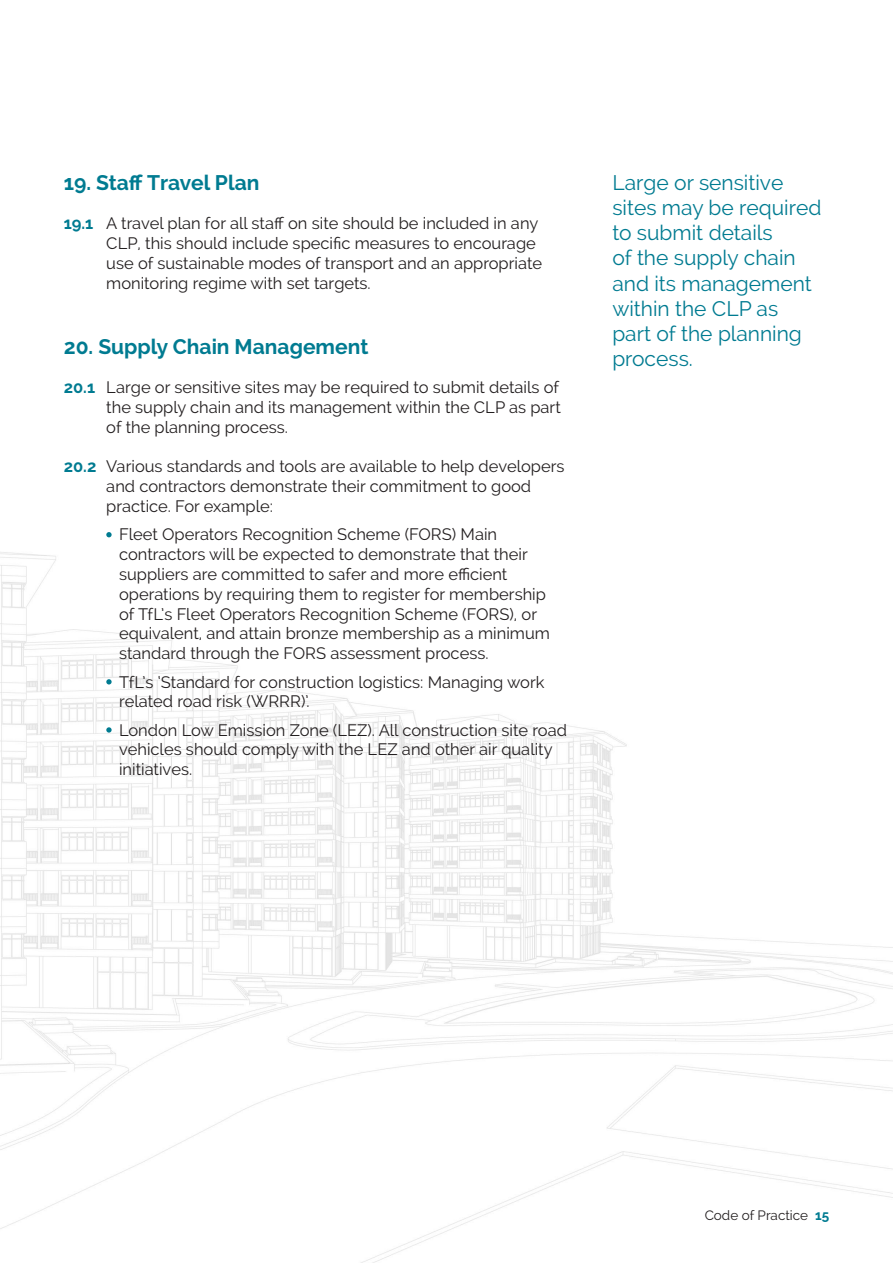
<style>
.page{position:relative;width:893px;height:1263px;background:#fff}
.page>*{position:absolute;margin:0;border:0;box-sizing:border-box;transform-origin:0 0}
.t1{font:21px/25.2px "Raleway";color:#007b91}
.t2{font:700 21px "Raleway";color:#007b91}
.t3{font:16.5px/19.8px "Raleway";color:#231f20}
.t4{font:13.5px "Raleway";color:#231f20}
.s1{font-weight:700;color:#007b91}
</style>
<div class="page">
<img style="left:0;top:537px;width:893px;height:726px">
<svg style="left:106px;top:532px;width:6px;height:5px"></svg>
<svg style="left:106px;top:679px;width:6px;height:5px"></svg>
<svg style="left:106px;top:727px;width:6px;height:6px"></svg>
<p class="t2" style="left:64px;top:170px;width:197px">19. Staff Travel Plan</p>
<p class="t3" style="left:106px;top:214px;width:437px;text-indent:-43px"><span class="s1">19.1</span> A travel plan for all staff on site should be included in any CLP, this should include specific measures to encourage use of sustainable modes of transport and an appropriate monitoring regime with set targets.</p>
<p class="t2" style="left:64px;top:334px;width:306px">20. Supply Chain Management</p>
<p class="t3" style="left:106px;top:377px;width:456px;text-align:justify;text-indent:-43px"><span class="s1">20.1</span> Large or sensitive sites may be required to submit details of the supply chain and its management within the CLP as part of the planning process.</p>
<p class="t3" style="left:106px;top:457px;width:460px;text-indent:-43px"><span class="s1">20.2</span> Various standards and tools are available to help developers and contractors demonstrate their commitment to good practice. For example:</p>
<p class="t3" style="left:119px;top:525px;width:432px">Fleet Operators Recognition Scheme (FORS) Main contractors will be expected to demonstrate that their suppliers are committed to safer and more efficient operations by requiring them to register for membership of TfL’s Fleet Operators Recognition Scheme (FORS), or equivalent, and attain bronze membership as a minimum standard through the FORS assessment process.</p>
<p class="t3" style="left:119px;top:672px;width:427px">TfL’s ‘Standard for construction logistics: Managing work related road risk (WRRR)’.</p>
<p class="t3" style="left:119px;top:720px;width:449px">London Low Emission Zone (LEZ). All construction site road vehicles should comply with the LEZ and other air quality initiatives.</p>
<p class="t1" style="left:612px;top:170px;width:211px">Large or sensitive sites may be required to submit details<br>of the supply chain and its management within the CLP as part of the planning process.</p>
<p class="t4" style="left:705px;top:1208px;width:126px">Code of Practice <span class="s1">15</span></p>
</div>
